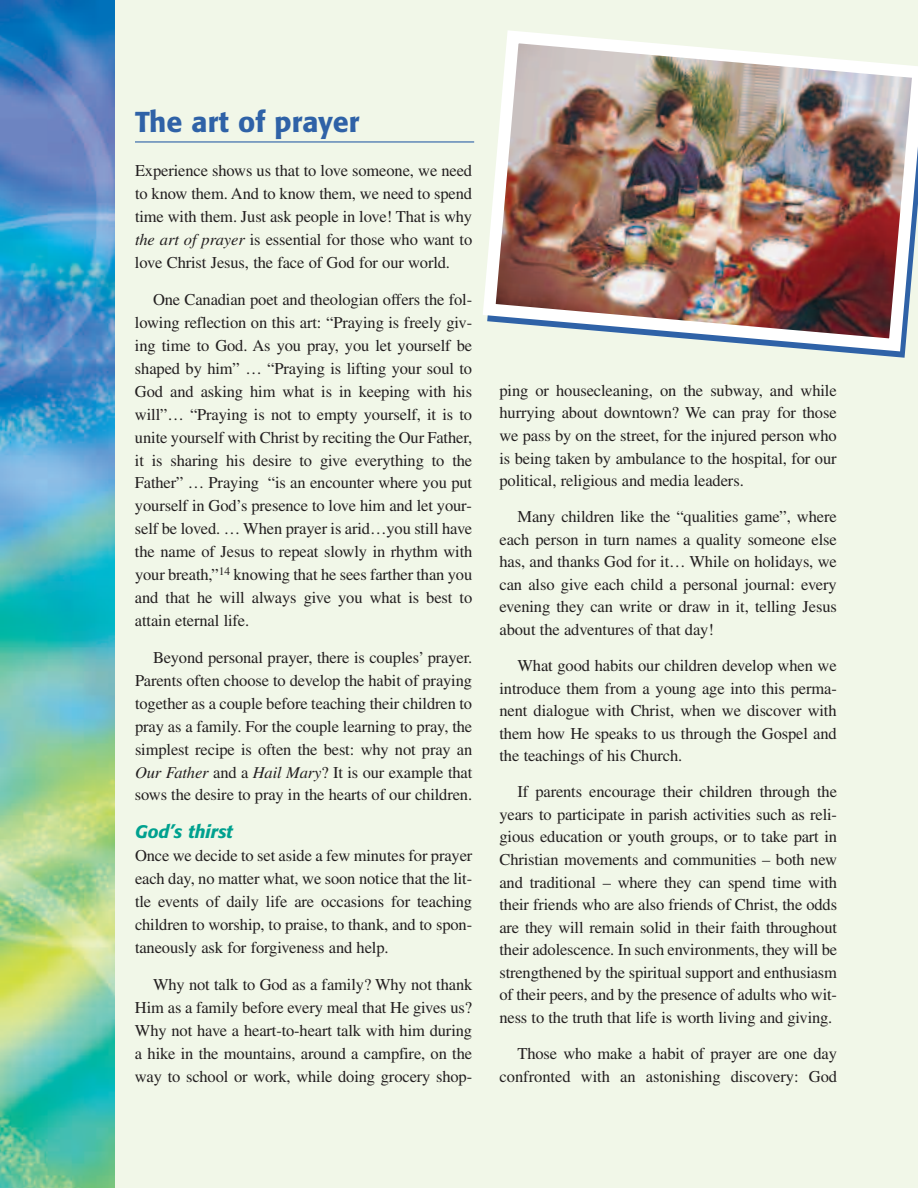
<style>
.page{position:relative;width:918px;height:1188px;background:#f1f7e8}
.page>*{position:absolute;margin:0;border:0;box-sizing:border-box;transform-origin:0 0}
.t1{font:500 28.5px "Formata";color:#2f62a7}
.t2{font:italic 500 18px "Formata";color:#00a18f}
.t3{font:16.5px/23px "Times";letter-spacing:-.01em;color:#231f20;text-align:justify}
.s1{font-style:italic}
</style>
<div class="page">
<hr style="left:135px;top:141px;width:339px;height:2px;background:#2f62a7">
<img style="left:0;top:0;width:115px;height:1188px">
<img style="left:483px;top:30px;width:435px;height:328px">
<h1 class="t1" style="left:135px;top:110px;width:226px">The art of prayer</h1>
<p class="t3" style="left:135px;top:161px;width:339px">Experience shows us that to love someone, we need to know them. And to know them, we need to spend time with them. Just ask people in love! That is why <span class="s1">the art of prayer</span> is essential for those who want to love Christ Jesus, the face of God for our world.</p>
<p class="t3" style="left:135px;top:289px;width:339px;text-indent:18px">One Canadian poet and theologian offers the fol&shy;lowing reflection on this art: “Praying is freely giv&shy;ing time to God. As you pray, you let yourself be shaped by him” … “Praying is lifting your soul to God and asking him what is in keeping with his will”… “Praying is not to empty yourself, it is to unite yourself with Christ by reciting the Our Father, it is sharing his desire to give everything to the Father” … Praying “is an encounter where you put yourself in God’s presence to love him and let your&shy;self be loved. … When prayer is arid…you still have the name of Jesus to repeat slowly in rhythm with your breath,”<sup>14</sup> knowing that he sees farther than you and that he will always give you what is best to attain eternal life.</p>
<p class="t3" style="left:135px;top:647px;width:339px;text-indent:18px">Beyond personal prayer, there is couples’ prayer.<br>Parents often choose to develop the habit of praying together as a couple before teaching their children to pray as a family. For the couple learning to pray, the simplest recipe is often the best: why not pray an <span class="s1">Our Father</span> and a <span class="s1">Hail Mary</span>? It is our example that sows the desire to pray in the hearts of our children.</p>
<p class="t2" style="left:135px;top:824px;width:100px">God’s thirst</p>
<p class="t3" style="left:135px;top:846px;width:339px">Once we decide to set aside a few minutes for prayer each day, no matter what, we soon notice that the lit&shy;tle events of daily life are occasions for teaching children to worship, to praise, to thank, and to spon&shy;taneously ask for forgiveness and help.</p>
<p class="t3" style="left:135px;top:974px;width:339px;text-indent:18px">Why not talk to God as a family? Why not thank Him as a family before every meal that He gives us?<br>Why not have a heart-to-heart talk with him during a hike in the mountains, around a campfire, on the way to school or work, while doing grocery shop-</p>
<p class="t3" style="left:500px;top:381px;width:339px;line-height:22.5px">ping or housecleaning, on the subway, and while hurrying about downtown? We can pray for those we pass by on the street, for the injured person who is being taken by ambulance to the hospital, for our political, religious and media leaders.</p>
<p class="t3" style="left:499px;top:507px;width:339px;line-height:22.5px;text-indent:18px">Many children like the “qualities game”, where each person in turn names a quality someone else has, and thanks God for it… While on holidays, we can also give each child a personal journal: every evening they can write or draw in it, telling Jesus about the adventures of that day!</p>
<p class="t3" style="left:499px;top:656px;width:339px;line-height:22.5px;text-indent:18px">What good habits our children develop when we introduce them from a young age into this perma&shy;nent dialogue with Christ, when we discover with them how He speaks to us through the Gospel and the teachings of his Church.</p>
<p class="t3" style="left:499px;top:782px;width:339px;line-height:22.5px;text-indent:18px">If parents encourage their children through the years to participate in parish activities such as reli&shy;gious education or youth groups, or to take part in Christian movements and communities – both new and traditional – where they can spend time with their friends who are also friends of Christ, the odds are they will remain solid in their faith throughout their adolescence. In such environments, they will be strengthened by the spiritual support and enthusiasm of their peers, and by the presence of adults who wit&shy;ness to the truth that life is worth living and giving.</p>
<p class="t3" style="left:499px;top:1044px;width:339px;line-height:22.5px;text-align:right">Those who make a habit of prayer are one day confronted with an astonishing discovery: God</p>
</div>
